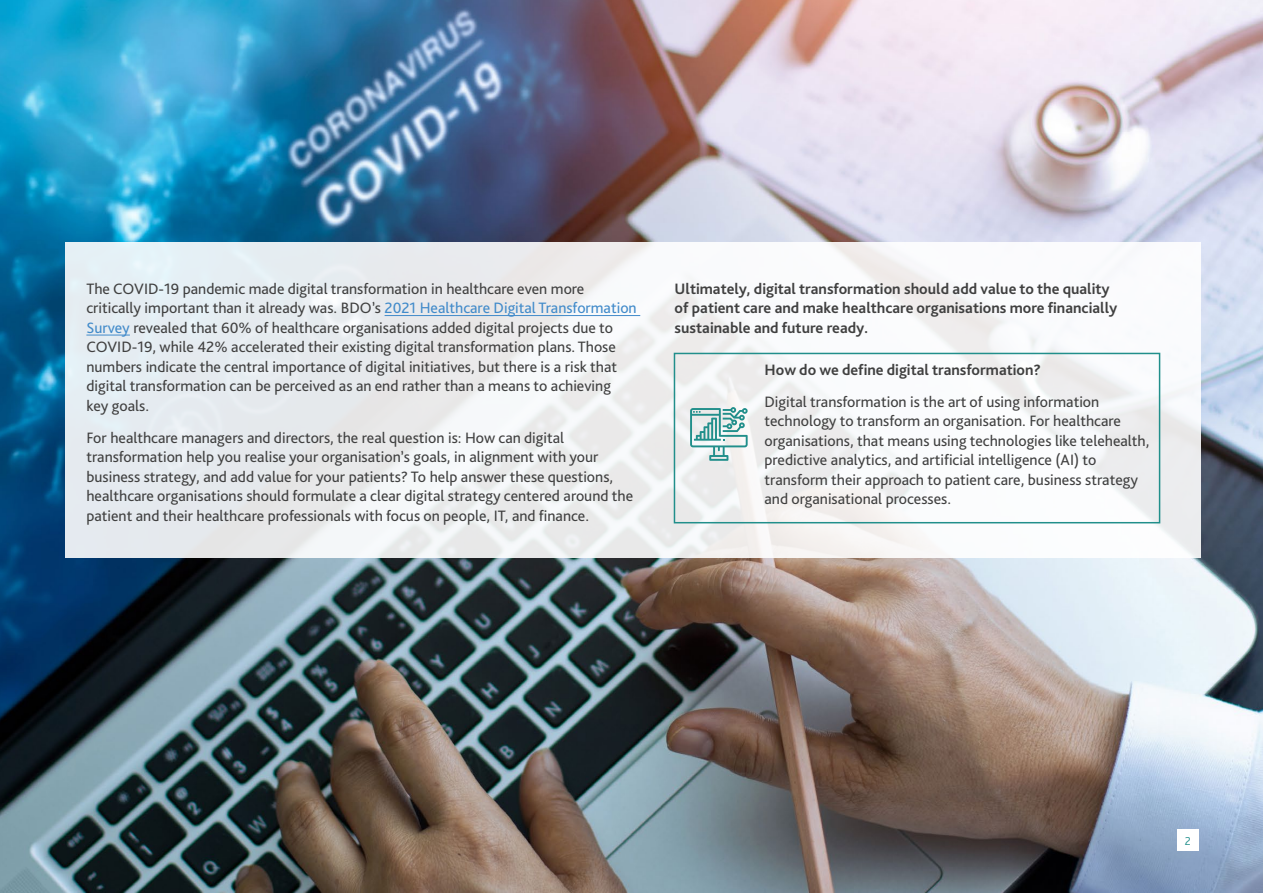
<style>
.page{position:relative;width:1263px;height:893px;background:#fff}
.page>*{position:absolute;margin:0;border:0;box-sizing:border-box;transform-origin:0 0}
.t1{font:15.75px/19.5px "Bliss Pro";color:#404040}
.t2{font:700 15.75px/19.5px "Bliss Pro";color:#404040}
.t3{font:300 12px "Bliss Pro";color:#218f8b}
.s1{color:#428bca}
</style>
<div class="page">
<img style="left:0;top:0;width:1263px;height:893px">
<div style="left:66px;top:242px;width:1135px;height:316px;background:linear-gradient(to right,#e4e9ed,#faf9f9)"></div>
<div style="left:674px;top:353px;width:486px;height:170px;border:2px solid #218f8b"></div>
<hr style="left:385px;top:315px;width:255px;height:1px;background:#428bca">
<hr style="left:86px;top:335px;width:44px;height:1px;background:#428bca">
<svg style="left:690px;top:407px;width:58px;height:54px"></svg>
<div style="left:1177px;top:829px;width:22px;height:22px;background:#fff"></div>
<p class="t1" style="left:86px;top:278px;width:552px">The COVID-19 pandemic made digital transformation in healthcare even more critically important than it already was. BDO’s <span class="s1">2021 Healthcare Digital Transformation Survey</span> revealed that 60% of healthcare organisations added digital projects due to COVID-19, while 42% accelerated their existing digital transformation plans. Those numbers indicate the central importance of digital initiatives, but there is a risk that digital transformation can be perceived as an end rather than a means to achieving key goals.</p>
<p class="t1" style="left:86px;top:428px;width:548px">For healthcare managers and directors, the real question is: How can digital transformation help you realise your organisation’s goals, in alignment with your business strategy, and add value for your patients? To help answer these questions, healthcare organisations should formulate a clear digital strategy centered around the patient and their healthcare professionals with focus on people, IT, and finance.</p>
<p class="t2" style="left:674px;top:278px;width:444px">Ultimately, digital transformation should add value to the quality of patient care and make healthcare organisations more financially sustainable and future ready.</p>
<p class="t2" style="left:764px;top:359px;width:278px">How do we define digital transformation?</p>
<p class="t1" style="left:764px;top:392px;width:386px">Digital transformation is the art of using information technology to transform an organisation. For healthcare organisations, that means using technologies like telehealth, predictive analytics, and artificial intelligence (AI) to transform their approach to patient care, business strategy and organisational processes.</p>
<p class="t3" style="left:1185px;top:833px;width:8px">2</p>
</div>
